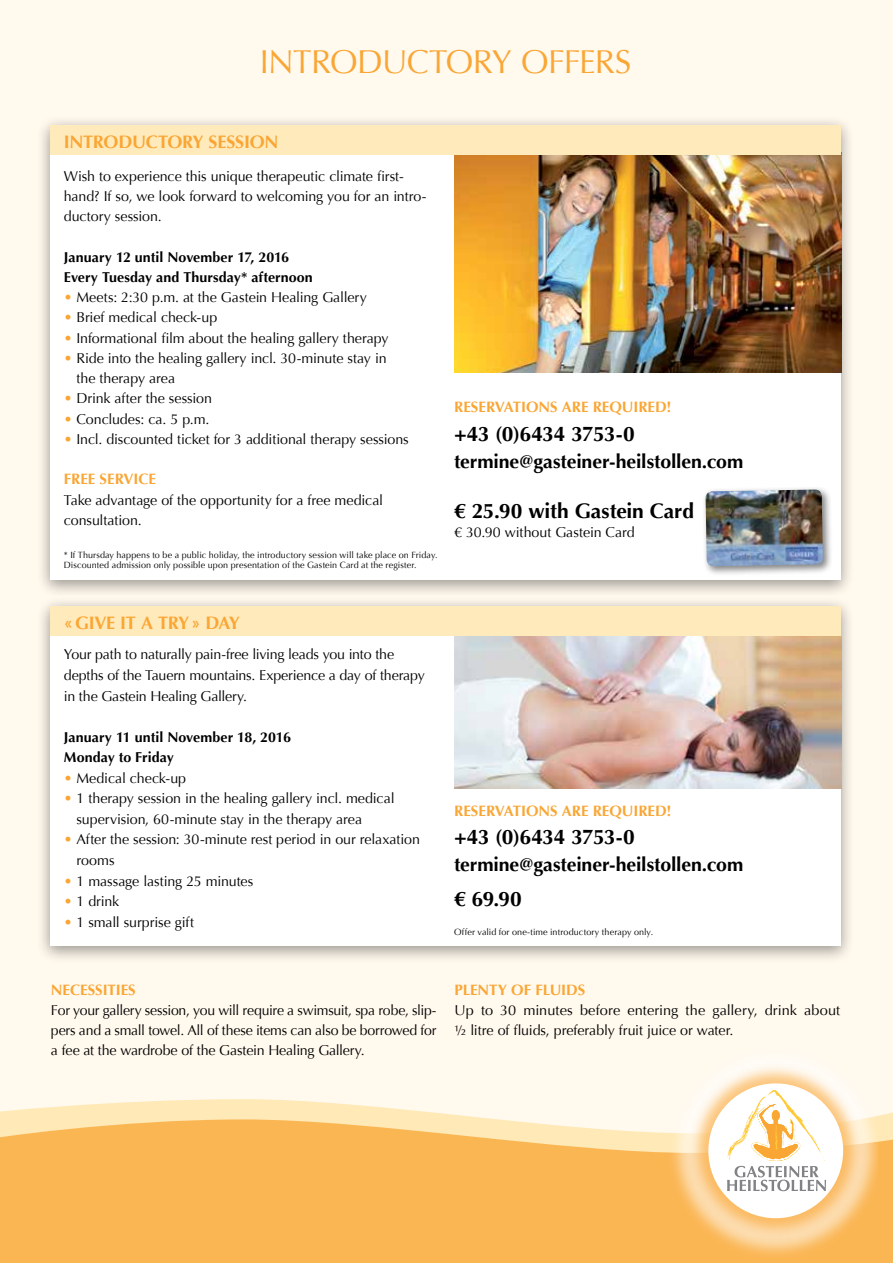
<style>
.page{position:relative;width:893px;height:1263px;background:#fff9ee}
.page>*{position:absolute;margin:0;border:0;box-sizing:border-box;transform-origin:0 0}
.t1{font:33px "Optima";letter-spacing:-.02em;color:#faa634}
.t2{font:700 21px "Optima";letter-spacing:-.035em;color:#000}
.t3{font:700 21px "Optima";letter-spacing:-.01em;color:#000}
.t4{font:700 19.5px "Optima";letter-spacing:-.005em;color:#000}
.t5{font:700 18px "Optima";letter-spacing:-.015em;color:#faa634}
.t6{font:700 15px "Optima";color:#faa634}
.t7{font:14.25px/20.2px "Optima";letter-spacing:-.01em;color:#000}
.t8{font:700 14.25px/20.2px "Optima";letter-spacing:.005em;color:#000}
.t9{font:9px/10.8px "Optima";letter-spacing:.01em;color:#000}
.s1{color:#faa634}
</style>
<div class="page">
<svg style="left:0;top:1099px;width:893px;height:20px"></svg>
<svg style="left:0;top:1119px;width:893px;height:144px;background:#fbba5d"></svg>
<img style="left:664px;top:1099px;width:213px;height:164px">
<img style="left:684px;top:1069px;width:184px;height:173px">
<div style="left:708px;top:1083px;width:135px;height:135px;background:#fff;border-radius:50%"></div>
<svg style="left:727px;top:1090px;width:99px;height:101px"></svg>
<div style="left:36px;top:115px;width:819px;height:483px;background:#000;opacity:.4"></div>
<div style="left:50px;top:125px;width:791px;height:454px;background:#fff"></div>
<div style="left:36px;top:596px;width:819px;height:368px;background:#000;opacity:.4"></div>
<div style="left:50px;top:606px;width:791px;height:340px;background:#fff"></div>
<img style="left:454px;top:155px;width:387px;height:218px">
<img style="left:454px;top:636px;width:387px;height:152px">
<div style="left:702px;top:486px;width:131px;height:90px;background:#000;opacity:.5"></div>
<img style="left:705px;top:489px;width:118px;height:77px">
<div style="left:50px;top:125px;width:791px;height:30px;background:#ffeabb"></div>
<div style="left:50px;top:606px;width:791px;height:30px;background:#ffeabb"></div>
<h1 class="t1" style="left:260px;top:43px;width:337px">I NTRODUCTORY OFFERS</h1>
<p class="t5" style="left:64px;top:132px;width:216px">INTRODUCTORY SESSION</p>
<p class="t7" style="left:64px;top:166px;width:364px">Wish to experience this unique therapeutic climate first&shy;hand? If so, we look forward to welcoming you for an intro&shy;ductory session.</p>
<p class="t8" style="left:64px;top:247px;width:250px">January 12 until November 17, 2016<br>Every Tuesday and Thursday* afternoon</p>
<p class="t7" style="left:64px;top:287px;width:304px"><span class="s1">•</span> Meets: 2:30 p.m. at the Gastein Healing Gallery</p>
<p class="t7" style="left:64px;top:308px;width:155px"><span class="s1">•</span> Brief medical check-up</p>
<p class="t7" style="left:64px;top:328px;width:326px"><span class="s1">•</span> Informational film about the healing gallery therapy</p>
<p class="t7" style="left:76px;top:348px;width:312px;text-indent:-13px"><span class="s1">•</span> Ride into the healing gallery incl. 30-minute stay in the therapy area</p>
<p class="t7" style="left:64px;top:389px;width:150px"><span class="s1">•</span> Drink after the session</p>
<p class="t7" style="left:64px;top:409px;width:147px"><span class="s1">•</span> Concludes: ca. 5 p.m.</p>
<p class="t7" style="left:64px;top:429px;width:346px"><span class="s1">•</span> I ncl. discounted ticket for 3 additional therapy sessions</p>
<p class="t6" style="left:64px;top:471px;width:9px">Free</p>
<p class="t6" style="left:100px;top:471px;width:17px">Service</p>
<p class="t7" style="left:64px;top:490px;width:321px">Take advantage of the opportunity for a free medical consultation.</p>
<p class="t9" style="left:64px;top:549px;width:375px">* If Thursday happens to be a public holiday, the introductory session will take place on Friday.<br>Discounted admission only possible upon presentation of the Gastein Card at the register.</p>
<p class="t6" style="left:454px;top:398px;width:19px">Reservations</p>
<p class="t6" style="left:562px;top:398px;width:10px">are</p>
<p class="t6" style="left:593px;top:398px;width:39px">required</p>
<p class="t6" style="left:666px;top:398px;width:6px">!</p>
<h2 class="t2" style="left:454px;top:421px;width:182px">+43 (0)6434 3753-0</h2>
<h3 class="t4" style="left:454px;top:450px;width:291px">termine@gasteiner-heilstollen.com</h3>
<h2 class="t3" style="left:454px;top:499px;width:241px">€ 25.90 with Gastein Card</h2>
<p class="t7" style="left:454px;top:523px;width:182px">€ 30.90 without Gastein Card</p>
<p class="t5" style="left:64px;top:613px;width:178px">« G IVE IT A TRY» DAY</p>
<p class="t7" style="left:64px;top:644px;width:362px">Your path to naturally pain-free living leads you into the depths of the Tauern mountains. Experience a day of therapy in the Gastein Healing Gallery.</p>
<p class="t8" style="left:64px;top:727px;width:229px">January 11 until November 18, 2016<br>Monday to Friday</p>
<p class="t7" style="left:64px;top:768px;width:124px"><span class="s1">•</span> Medical check-up</p>
<p class="t7" style="left:76px;top:788px;width:320px;text-indent:-13px"><span class="s1">•</span> 1 therapy session in the healing gallery incl. medical supervision, 60-minute stay in the therapy area</p>
<p class="t7" style="left:76px;top:829px;width:345px;text-indent:-13px"><span class="s1">•</span> After the session: 30-minute rest period in our relaxation rooms</p>
<p class="t7" style="left:64px;top:871px;width:191px"><span class="s1">•</span> 1 massage lasting 25 minutes</p>
<p class="t7" style="left:64px;top:891px;width:57px"><span class="s1">•</span> 1 drink</p>
<p class="t7" style="left:64px;top:912px;width:132px"><span class="s1">•</span> 1 small surprise gift</p>
<p class="t6" style="left:454px;top:802px;width:19px">Reservations</p>
<p class="t6" style="left:562px;top:802px;width:10px">are</p>
<p class="t6" style="left:593px;top:802px;width:39px">required</p>
<p class="t6" style="left:666px;top:802px;width:6px">!</p>
<h2 class="t2" style="left:454px;top:825px;width:182px">+43 (0)6434 3753-0</h2>
<h3 class="t4" style="left:454px;top:853px;width:291px">termine@gasteiner-heilstollen.com</h3>
<h2 class="t3" style="left:454px;top:887px;width:69px">€ 69.90</h2>
<p class="t9" style="left:454px;top:927px;width:201px">Offer valid for one-time introductory therapy only.</p>
<p class="t6" style="left:51px;top:981px;width:20px">Necessities</p>
<p class="t7" style="left:51px;top:1000px;width:387px;text-align:justify">For your gallery session, you will require a swimsuit, spa robe, slip&shy;pers and a small towel. All of these items can also be borrowed for a fee at the wardrobe of the Gastein Healing Gallery.</p>
<p class="t6" style="left:455px;top:981px;width:26px">Plenty</p>
<p class="t6" style="left:511px;top:981px;width:48px">of Fluids</p>
<p class="t7" style="left:455px;top:1000px;width:387px">Up to 30 minutes before entering the gallery, drink about ½ litre of fluids, preferably fruit juice or water.</p>
</div>
